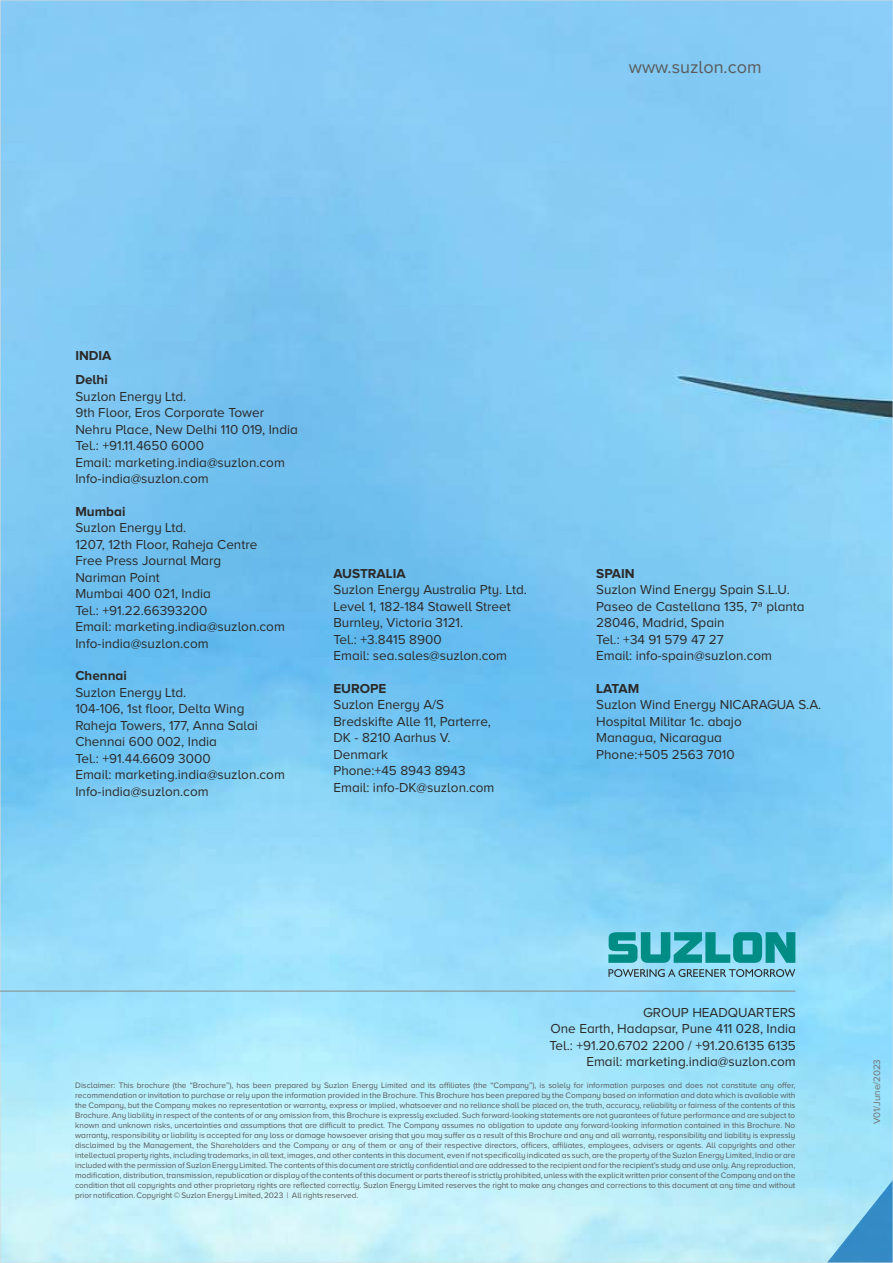
<style>
.page{position:relative;width:893px;height:1263px;background:#fff}
.page>*{position:absolute;margin:0;border:0;box-sizing:border-box;transform-origin:0 0}
.t1{font:18px "Proxima Nova A";color:#5b5b5b}
.t2{font:13.5px/16.5px "Proxima Nova A";color:#2b2a29}
.t3{font:700 13.5px/24.8px "Proxima Nova A";color:#2b2a29}
.t4{font:9.75px "Proxima Nova A";color:#727271}
.t5{font:8.25px/10.1px "Proxima Nova A";color:#5b5b5b;text-align:justify}
</style>
<div class="page">
<img style="left:287px;top:2px;width:236px;height:1259px">
<svg style="left:523px;top:2px;width:368px;height:1259px;background:#8ad1f5"></svg>
<img style="left:2px;top:2px;width:285px;height:1259px">
<svg style="left:608px;top:969px;width:187px;height:8px"></svg>
<svg style="left:608px;top:932px;width:187px;height:31px;background:#31a7ac"></svg>
<hr style="left:0;top:991px;width:795px;height:1px;background:#898989">
<h1 class="t1" style="left:629px;top:59px;width:134px">www.suzlon.com</h1>
<h2 class="t3" style="left:75px;top:343px;width:38px">INDIA<br>Delhi</h2>
<h2 class="t2" style="left:75px;top:389px;width:224px">Suzlon Energy Ltd.<br>9th Floor, Eros Corporate Tower<br>Nehru Place, New Delhi 110 019, India<br>Tel.: +91.11.4650 6000<br>Email: marketing.india@suzlon.com<br>Info-india@suzlon.com</h2>
<h2 class="t3" style="left:75px;top:500px;width:52px">Mumbai</h2>
<h2 class="t2" style="left:75px;top:520px;width:211px">Suzlon Energy Ltd.<br>1207, 12th Floor, Raheja Centre<br>Free Press Journal Marg<br>Nariman Point<br>Mumbai 400 021, India<br>Tel.: +91.22.66393200<br>Email: marketing.india@suzlon.com<br>Info-india@suzlon.com</h2>
<h2 class="t3" style="left:75px;top:664px;width:53px">Chennai</h2>
<h2 class="t2" style="left:75px;top:685px;width:211px">Suzlon Energy Ltd.<br>104-106, 1st floor, Delta Wing<br>Raheja Towers, 177, Anna Salai<br>Chennai 600 002, India<br>Tel.: +91.44.6609 3000<br>Email: marketing.india@suzlon.com<br>Info-india@suzlon.com</h2>
<h2 class="t3" style="left:333px;top:561px;width:74px">AUSTRALIA</h2>
<h2 class="t2" style="left:333px;top:582px;width:195px">Suzlon Energy Australia Pty. Ltd.<br>Level 1, 182-184 Stawell Street<br>Burnley, Victoria 3121.<br>Tel.: +3.8415 8900<br>Email: sea.sales@suzlon.com</h2>
<h2 class="t3" style="left:333px;top:677px;width:55px">EUROPE</h2>
<h2 class="t2" style="left:333px;top:697px;width:163px">Suzlon Energy A/S<br>Bredskifte Alle 11, Parterre,<br>DK - 8210 Aarhus V.<br>Denmark<br>Phone:+45 8943 8943<br>Email: info-DK@suzlon.com</h2>
<h2 class="t3" style="left:596px;top:561px;width:40px">SPAIN</h2>
<h2 class="t2" style="left:596px;top:582px;width:210px">Suzlon Wind Energy Spain S.L.U.<br>Paseo de Castellana 135, 7ª planta<br>28046, Madrid, Spain<br>Tel.: +34 91 579 47 27<br>Email: info-spain@suzlon.com</h2>
<h2 class="t3" style="left:596px;top:677px;width:45px">LATAM</h2>
<h2 class="t2" style="left:596px;top:697px;width:227px">Suzlon Wind Energy NICARAGUA S.A.<br>Hospital Militar 1c. abajo<br>Managua, Nicaragua<br>Phone:+505 2563 7010</h2>
<h2 class="t2" style="left:549px;top:1005px;width:248px;text-align:right">GROUP HEADQUARTERS<br>One Earth, Hadapsar, Pune 411 028, India Tel.: +91.20.6702 2200 / +91.20.6135 6135<br>Email: marketing.india@suzlon.com</h2>
<p class="t5" style="left:75px;top:1080px;width:722px">Disclaimer: This brochure (the “Brochure”), has been prepared by Suzlon Energy Limited and its affiliates (the “Company”), is solely for information purposes and does not constitute any offer, recommendation or invitation to purchase or rely upon the information provided in the Brochure. This Brochure has been prepared by the Company based on information and data which is available with the Company, but the Company makes no representation or warranty, express or implied, whatsoever and no reliance shall be placed on, the truth, accuracy, reliability or fairness of the contents of this Brochure. Any liability in respect of the contents of or any omission from, this Brochure is expressly excluded. Such forward-looking statements are not guarantees of future performance and are subject to known and unknown risks, uncertainties and assumptions that are difficult to predict. The Company assumes no obligation to update any forward-looking information contained in this Brochure. No warranty, responsibility or liability is accepted for any loss or damage howsoever arising that you may suffer as a result of this Brochure and any and all warranty, responsibility and liability is expressly disclaimed by the Management, the Shareholders and the Company or any of them or any of their respective directors, officers, affiliates, employees, advisers or agents. All copyrights and other intellectual property rights, including trademarks, in all text, images, and other contents in this document, even if not specifically indicated as such, are the property of the Suzlon Energy Limited, India or are included with the permission of Suzlon Energy Limited. The contents of this document are strictly confidential and are addressed to the recipient and for the recipient’s study and use only. Any reproduction, modification, distribution, transmission, republication or display of the contents of this document or parts thereof is strictly prohibited, unless with the explicit written prior consent of the Company and on the condition that all copyrights and other proprietary rights are reflected correctly. Suzlon Energy Limited reserves the right to make any changes and corrections to this document at any time and without prior notification. Copyright © Suzlon Energy Limited, 2023 | All rights reserved.</p>
<p class="t4" style="left:872px;top:1124px;width:67px;rotate:-90deg">V01/June/2023</p>
</div>
